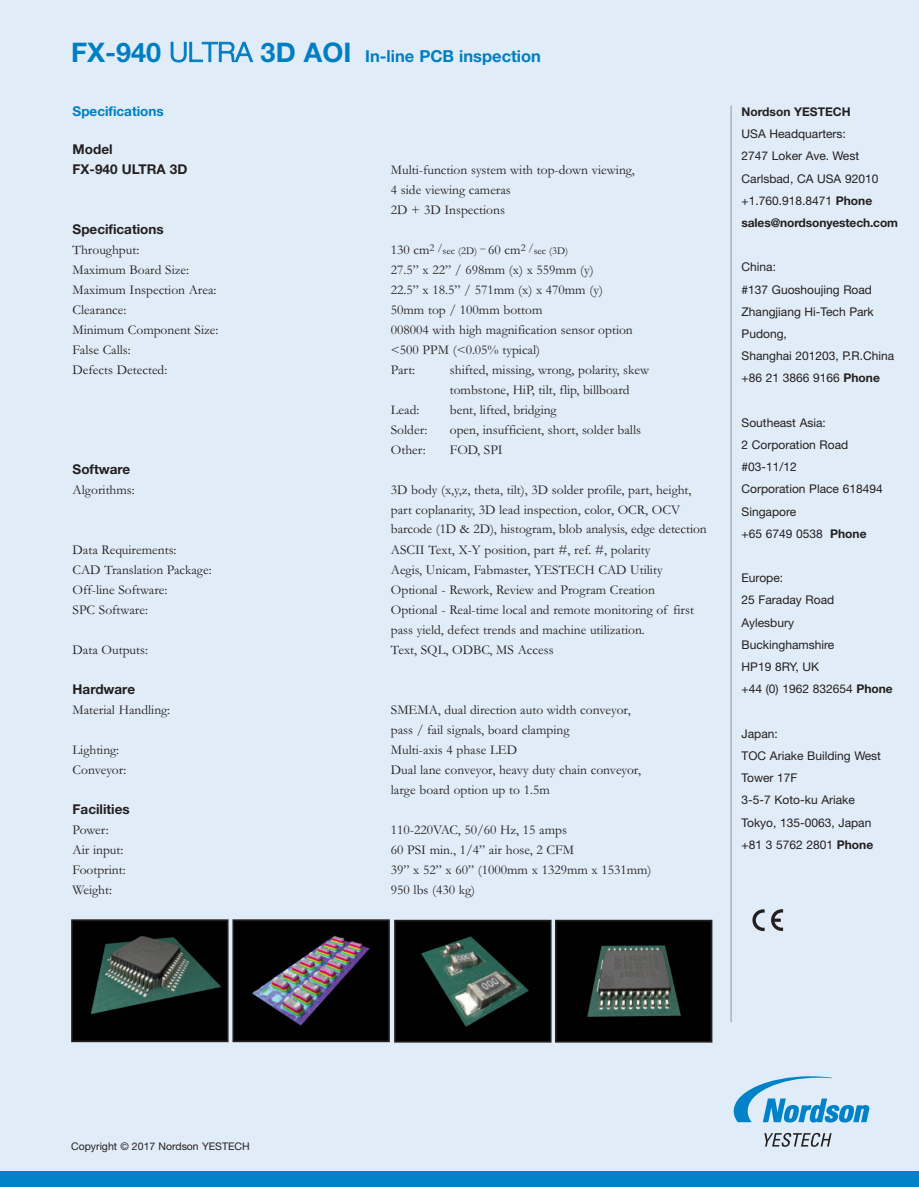
<style>
.page{position:relative;width:919px;height:1187px;background:#e0ecf7}
.page>*{position:absolute;margin:0;border:0;box-sizing:border-box;transform-origin:0 0}
.t1{font:700 16.5px "Helvetica Neue";color:#007ec2}
.t2{font:13.5px/20px "Garamond";color:#231f20}
.t3{font:700 13.5px/20px "Helvetica Neue";color:#231f20}
.t4{font:700 13.5px "Helvetica Neue";color:#007ec2}
.t5{font:12px/22.2px "Helvetica Neue";color:#231f20}
.t6{font:700 12px "Helvetica Neue";color:#231f20}
.t7{font:10.5px "Garamond";color:#231f20}
.t8{font:10.5px "Helvetica Neue";color:#231f20}
.s1{font-size:27px}
.s2{font-weight:300;font-size:27px}
.s3{font-size:13.5px}
.s4{font-weight:700}
</style>
<div class="page">
<div style="left:0;top:1171px;width:919px;height:16px;background:#0082c8"></div>
<hr style="left:731px;top:106px;width:1px;height:916px;background:#939598">
<svg style="left:764px;top:1133px;width:68px;height:14px"></svg>
<svg style="left:734px;top:1076px;width:135px;height:46px"></svg>
<svg style="left:752px;top:909px;width:13px;height:22px"></svg>
<svg style="left:771px;top:909px;width:12px;height:22px"></svg>
<img style="left:74px;top:922px;width:152px;height:117px">
<div style="left:71px;top:919px;width:158px;height:123px;border:2px solid #231f20"></div>
<img style="left:235px;top:922px;width:152px;height:117px">
<div style="left:232px;top:919px;width:158px;height:123px;border:2px solid #231f20"></div>
<img style="left:397px;top:923px;width:152px;height:116px">
<div style="left:394px;top:920px;width:158px;height:122px;border:2px solid #231f20"></div>
<img style="left:558px;top:923px;width:151px;height:116px">
<div style="left:555px;top:920px;width:157px;height:122px;border:2px solid #231f20"></div>
<p class="t1" style="left:71px;top:50px;width:472px"><span class="s1">FX-940</span> <span class="s2">ULTRA</span> <span class="s1">3D AOI</span> In-line PCB inspection</p>
<p class="t4" style="left:73px;top:106px;width:93px">Specifications</p>
<p class="t3" style="left:73px;top:141px;width:116px">Model<br>FX-940 ULTRA 3D</p>
<p class="t2" style="left:391px;top:162px;width:246px">Multi-function system with top-down viewing,<br>4 side viewing cameras<br>2D + 3D Inspections</p>
<p class="t3" style="left:73px;top:221px;width:93px">Specifications</p>
<p class="t2" style="left:73px;top:241px;width:68px">Throughput:</p>
<p class="t7" style="left:391px;top:247px;width:179px"><span class="s3">130 cm</span>2 /sec (2D) – <span class="s3">60 cm</span>2 /sec (3D)</p>
<p class="t2" style="left:73px;top:261px;width:118px">Maximum Board Size:</p>
<p class="t2" style="left:391px;top:261px;width:204px">27.5” x 22” / 698mm (x) x 559mm (y)</p>
<p class="t2" style="left:73px;top:281px;width:145px">Maximum Inspection Area:</p>
<p class="t2" style="left:391px;top:281px;width:214px">22.5” x 18.5” / 571mm (x) x 470mm (y)</p>
<p class="t2" style="left:73px;top:301px;width:55px">Clearance:</p>
<p class="t2" style="left:391px;top:301px;width:153px">50mm top / 100mm bottom</p>
<p class="t2" style="left:73px;top:321px;width:147px">Minimum Component Size:</p>
<p class="t2" style="left:391px;top:321px;width:244px">008004 with high magnification sensor option</p>
<p class="t2" style="left:73px;top:341px;width:60px">False Calls:</p>
<p class="t2" style="left:391px;top:341px;width:151px">&lt;500 PPM (&lt;0.05% typical)</p>
<p class="t2" style="left:73px;top:361px;width:96px">Defects Detected:</p>
<p class="t2" style="left:391px;top:361px;width:26px">Part:</p>
<p class="t2" style="left:450px;top:361px;width:201px">shifted, missing, wrong, polarity, skew tombstone, HiP, tilt, flip, billboard</p>
<p class="t2" style="left:391px;top:401px;width:30px">Lead:</p>
<p class="t2" style="left:450px;top:401px;width:108px">bent, lifted, bridging</p>
<p class="t2" style="left:391px;top:421px;width:38px">Solder:</p>
<p class="t2" style="left:450px;top:421px;width:193px">open, insufficient, short, solder balls</p>
<p class="t2" style="left:391px;top:441px;width:36px">Other:</p>
<p class="t2" style="left:450px;top:441px;width:54px">FOD, SPI</p>
<p class="t3" style="left:73px;top:460px;width:59px">Software</p>
<p class="t2" style="left:73px;top:481px;width:64px">Algorithms:</p>
<p class="t2" style="left:391px;top:481px;width:317px">3D body (x,y,z, theta, tilt), 3D solder profile, part, height, part coplanarity, 3D lead inspection, color, OCR, OCV barcode (1D &amp; 2D), histogram, blob analysis, edge detection</p>
<p class="t2" style="left:73px;top:541px;width:105px">Data Requirements:</p>
<p class="t2" style="left:391px;top:541px;width:261px">ASCII Text, X-Y position, part #, ref. #, polarity</p>
<p class="t2" style="left:73px;top:561px;width:141px">CAD Translation Package:</p>
<p class="t2" style="left:391px;top:561px;width:273px">Aegis, Unicam, Fabmaster, YESTECH CAD Utility</p>
<p class="t2" style="left:73px;top:581px;width:96px">Off-line Software:</p>
<p class="t2" style="left:391px;top:581px;width:266px">Optional - Rework, Review and Program Creation</p>
<p class="t2" style="left:73px;top:601px;width:77px">SPC Software:</p>
<p class="t2" style="left:391px;top:601px;width:305px">Optional - Real-time local and remote monitoring of first pass yield, defect trends and machine utilization.</p>
<p class="t2" style="left:73px;top:641px;width:77px">Data Outputs:</p>
<p class="t2" style="left:391px;top:641px;width:164px">Text, SQL, ODBC, MS Access</p>
<p class="t3" style="left:73px;top:680px;width:64px">Hardware</p>
<p class="t2" style="left:73px;top:701px;width:99px">Material Handling:</p>
<p class="t2" style="left:391px;top:701px;width:241px;line-height:20.4px">SMEMA, dual direction auto width conveyor, pass / fail signals, board clamping</p>
<p class="t2" style="left:73px;top:741px;width:48px">Lighting:</p>
<p class="t2" style="left:391px;top:741px;width:128px">Multi-axis 4 phase LED</p>
<p class="t2" style="left:73px;top:761px;width:56px">Conveyor:</p>
<p class="t2" style="left:391px;top:761px;width:252px">Dual lane conveyor, heavy duty chain conveyor, large board option up to 1.5m</p>
<p class="t3" style="left:73px;top:800px;width:59px">Facilities</p>
<p class="t2" style="left:73px;top:821px;width:38px">Power:</p>
<p class="t2" style="left:391px;top:821px;width:178px">110-220VAC, 50/60 Hz, 15 amps</p>
<p class="t2" style="left:73px;top:841px;width:52px">Air input:</p>
<p class="t2" style="left:391px;top:841px;width:185px">60 PSI min., 1/4” air hose, 2 CFM</p>
<p class="t2" style="left:73px;top:861px;width:55px">Footprint:</p>
<p class="t2" style="left:391px;top:861px;width:262px">39” x 52” x 60” (1000mm x 1329mm x 1531mm)</p>
<p class="t2" style="left:73px;top:881px;width:41px">Weight:</p>
<p class="t2" style="left:391px;top:881px;width:86px">950 lbs (430 kg)</p>
<p class="t6" style="left:742px;top:107px;width:111px">Nordson YESTECH</p>
<p class="t5" style="left:742px;top:124px;width:158px">USA Headquarters:<br>2747 Loker Ave. West<br>Carlsbad, CA USA 92010 +1.760.918.8471 <span class="s4">Phone sales@nordsonyestech.com</span></p>
<p class="t5" style="left:742px;top:257px;width:154px">China:<br>#137 Guoshoujing Road<br>Zhangjiang Hi-Tech Park<br>Pudong,<br>Shanghai 201203, P.R.China +86 21 3866 9166 <span class="s4">Phone</span></p>
<p class="t5" style="left:742px;top:413px;width:143px">Southeast Asia:<br>2 Corporation Road #03-11/12<br>Corporation Place 618494<br>Singapore<br>+65 6749 0538 <span class="s4">Phone</span></p>
<p class="t5" style="left:742px;top:568px;width:153px">Europe:<br>25 Faraday Road<br>Aylesbury<br>Buckinghamshire<br>HP19 8RY, UK<br>+44 (0) 1962 832654 <span class="s4">Phone</span></p>
<p class="t5" style="left:742px;top:723px;width:141px">Japan:<br>TOC Ariake Building West<br>Tower 17F<br>3-5-7 Koto-ku Ariake<br>Tokyo, 135-0063, Japan +81 3 5762 2801 <span class="s4">Phone</span></p>
<p class="t8" style="left:71px;top:1142px;width:180px">Copyright © 2017 Nordson YESTECH</p>
</div>
